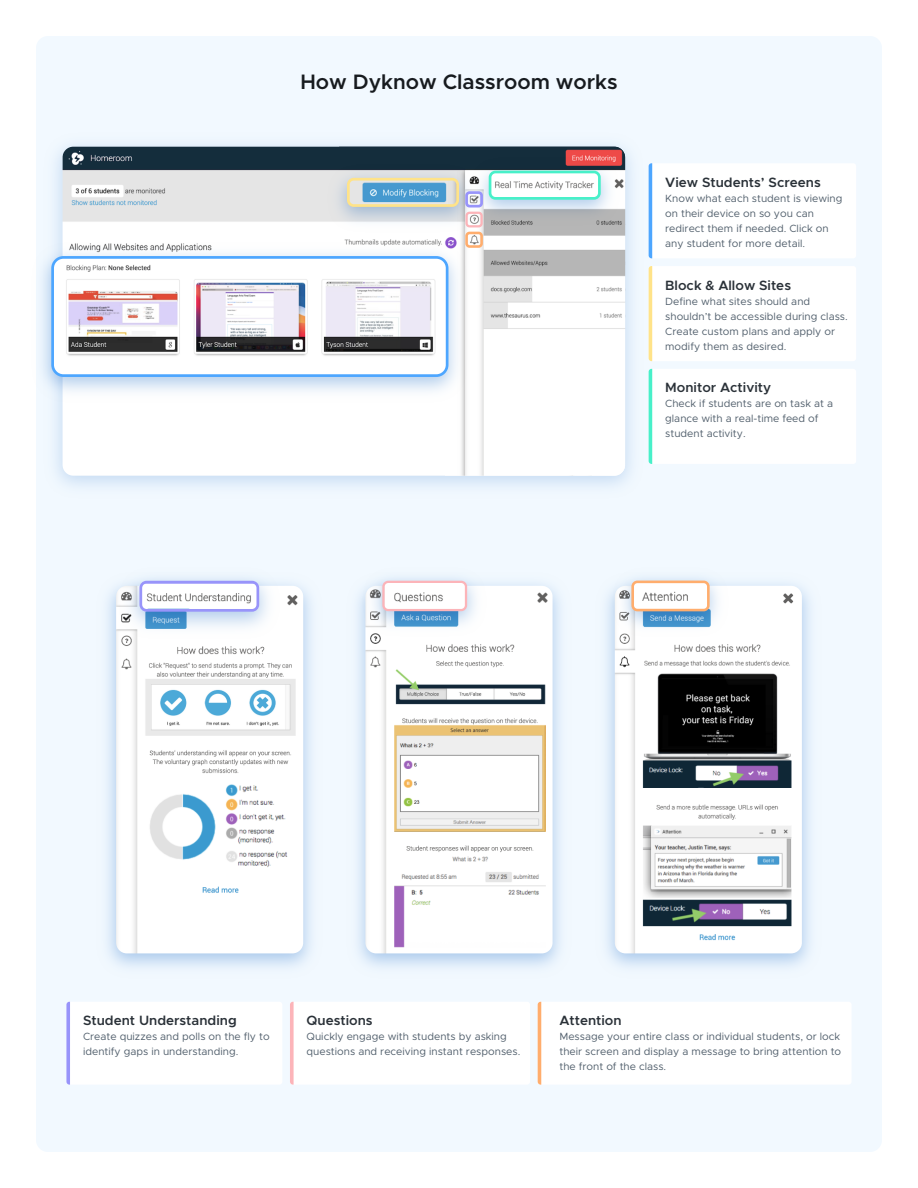
<style>
.page{position:relative;width:918px;height:1188px;background:#fff}
.page>*{position:absolute;margin:0;border:0;box-sizing:border-box;transform-origin:0 0}
.t1{font:600 21px "Metropolis";color:#171b1f}
.t2{font:600 13.5px "Metropolis";color:#2a3138}
.t3{font:10.5px/15px "Metropolis";color:#505e6b}
</style>
<div class="page">
<div style="left:36px;top:36px;width:846px;height:1116px;background:#f2f9ff;border-radius:12px"></div>
<div style="left:649px;top:163px;width:207px;height:95px;background:#fff"></div>
<div style="left:649px;top:266px;width:207px;height:95px;background:#fff"></div>
<div style="left:649px;top:369px;width:207px;height:95px;background:#fff"></div>
<img style="left:55px;top:144px;width:594px;height:343px">
<img style="left:63px;top:147px;width:276px;height:329px">
<img style="left:339px;top:147px;width:286px;height:329px">
<img style="left:42px;top:240px;width:429px;height:166px">
<img style="left:59px;top:257px;width:388px;height:119px">
<div style="left:51px;top:256px;width:397px;height:121px;border:3px solid #4da6ff;border-radius:11px"></div>
<img style="left:325px;top:162px;width:156px;height:74px">
<img style="left:348px;top:179px;width:110px;height:27px">
<div style="left:347px;top:178px;width:112px;height:29px;border:3px solid #ffe389;border-radius:5px"></div>
<img style="left:466px;top:155px;width:157px;height:73px">
<img style="left:490px;top:172px;width:107px;height:24px">
<div style="left:489px;top:171px;width:112px;height:29px;border:3px solid #48f0c9;border-radius:5px"></div>
<div style="left:66px;top:1002px;width:216px;height:83px;background:#fff"></div>
<div style="left:290px;top:1002px;width:240px;height:83px;background:#fff"></div>
<div style="left:538px;top:1002px;width:313px;height:83px;background:#fff"></div>
<img style="left:116px;top:586px;width:187px;height:367px">
<img style="left:116px;top:572px;width:167px;height:70px">
<svg style="left:143px;top:582px;width:115px;height:26px"></svg>
<div style="left:139px;top:581px;width:120px;height:31px;border:3px solid #9894fa;border-radius:6px"></div>
<img style="left:365px;top:586px;width:188px;height:367px">
<img style="left:360px;top:573px;width:130px;height:67px">
<img style="left:385px;top:584px;width:79px;height:24px">
<div style="left:382px;top:581px;width:85px;height:30px;border:2px solid #fcb4b9;border-radius:5px"></div>
<img style="left:615px;top:586px;width:187px;height:367px">
<img style="left:609px;top:573px;width:123px;height:67px">
<img style="left:635px;top:585px;width:71px;height:22px">
<div style="left:631px;top:581px;width:79px;height:30px;border:3px solid #ffad6d;border-radius:5px"></div>
<div style="left:465px;top:191px;width:18px;height:17px;border:3px solid #9894fa;border-radius:3px"></div>
<div style="left:465px;top:212px;width:18px;height:15px;border:2px solid #fcb4b9;border-radius:3px"></div>
<div style="left:465px;top:232px;width:18px;height:16px;border:3px solid #ffad6d;border-radius:3px"></div>
<h1 class="t1" style="left:300px;top:68px;width:319px">How Dyknow Classroom works</h1>
<p class="t2" style="left:665px;top:174px;width:157px">View Students’ Screens</p>
<p class="t3" style="left:665px;top:191px;width:179px">Know what each student is viewing on their device on so you can redirect them if needed. Click on any student for more detail.</p>
<p class="t2" style="left:665px;top:277px;width:127px">Block &amp; Allow Sites</p>
<p class="t3" style="left:665px;top:294px;width:184px">Define what sites should and shouldn’t be accessible during class.<br>Create custom plans and apply or modify them as desired.</p>
<p class="t2" style="left:665px;top:379px;width:107px">Monitor Activity</p>
<p class="t3" style="left:665px;top:396px;width:169px">Check if students are on task at a glance with a real-time feed of student activity.</p>
<p class="t2" style="left:83px;top:1012px;width:155px">Student Understanding</p>
<p class="t3" style="left:83px;top:1029px;width:188px">Create quizzes and polls on the fly to identify gaps in understanding.</p>
<p class="t2" style="left:307px;top:1012px;width:68px">Questions</p>
<p class="t3" style="left:307px;top:1029px;width:215px">Quickly engage with students by asking questions and receiving instant responses.</p>
<p class="t2" style="left:559px;top:1012px;width:64px">Attention</p>
<p class="t3" style="left:559px;top:1029px;width:283px;text-align:justify">Message your entire class or individual students, or lock their screen and display a message to bring attention to the front of the class.</p>
</div>
